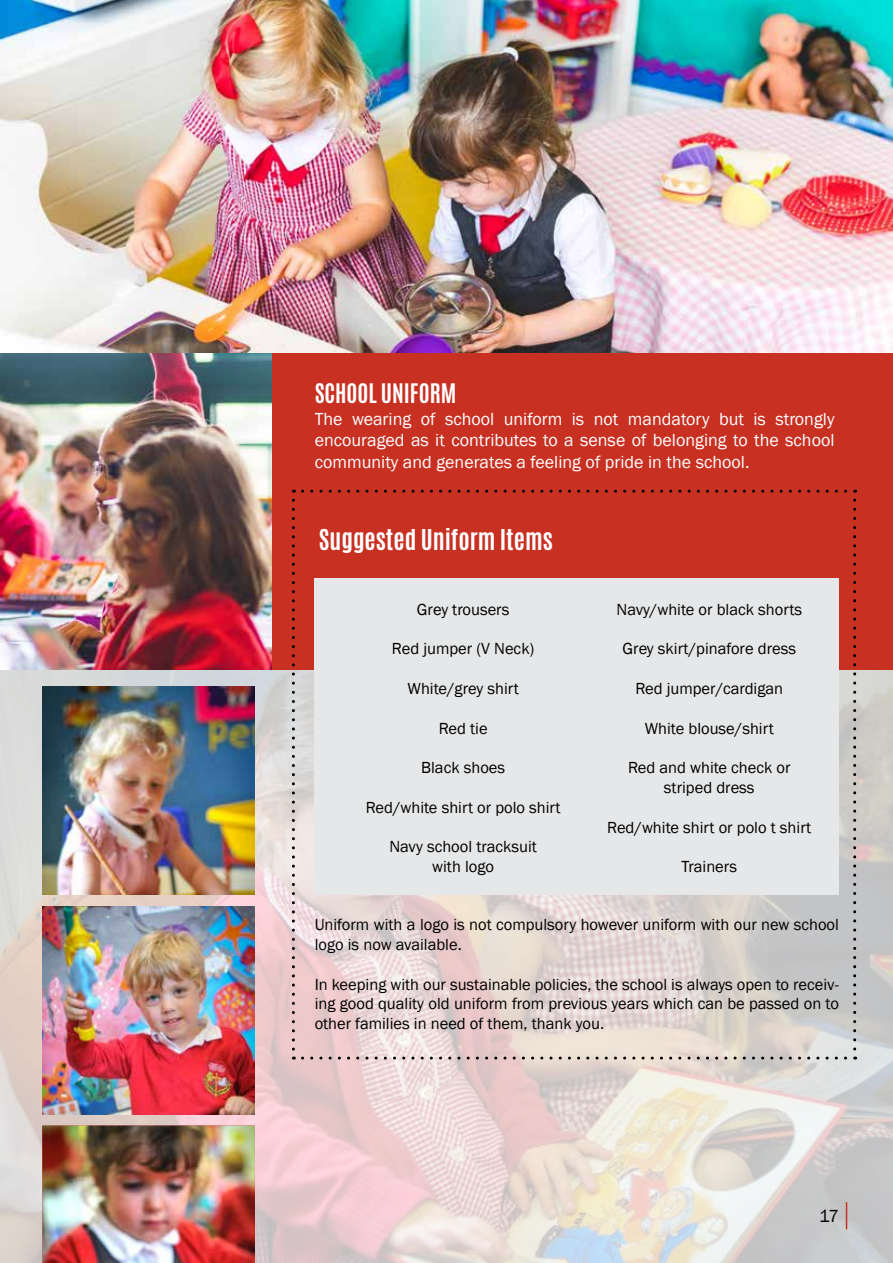
<style>
.page{position:relative;width:893px;height:1263px;background:#fff}
.page>*{position:absolute;margin:0;border:0;box-sizing:border-box;transform-origin:0 0}
.t1{font:700 24px "Antonio";color:#fff}
.t2{font:700 22.5px "Antonio";color:#fff}
.t3{font:18px/21.6px "Franklin Gothic";color:#fff;text-align:justify}
.t4{font:18px "Franklin Gothic";color:#000}
.t5{font:16.5px/19.8px "Franklin Gothic";color:#000;text-align:center}
</style>
<div class="page">
<svg style="left:0;top:670px;width:893px;height:593px;background:#e0d4d1"></svg>
<img style="left:0;top:353px;width:272px;height:317px">
<div style="left:272px;top:353px;width:621px;height:317px;background:#c83022"></div>
<img style="left:0;top:0;width:893px;height:353px">
<div style="left:315px;top:578px;width:524px;height:317px;background:#e6e7e8"></div>
<svg style="left:292px;top:500px;width:3px;height:559px"></svg>
<svg style="left:302px;top:1056px;width:554px;height:3px;background:#b4a8a4"></svg>
<svg style="left:853px;top:490px;width:3px;height:559px"></svg>
<svg style="left:293px;top:490px;width:553px;height:3px"></svg>
<img style="left:42px;top:687px;width:213px;height:208px">
<img style="left:42px;top:906px;width:213px;height:208px">
<img style="left:42px;top:1125px;width:213px;height:138px">
<svg style="left:846px;top:1202px;width:1px;height:27px"></svg>
<h2 class="t2" style="left:315px;top:376px;width:143px">SCHOOL UNIFORM</h2>
<p class="t3" style="left:315px;top:408px;width:521px">The wearing of school uniform is not mandatory but is strongly encouraged as it contributes to a sense of belonging to the school community and generates a feeling of pride in the school.</p>
<h1 class="t1" style="left:319px;top:521px;width:235px">Suggested Uniform Items</h1>
<p class="t5" style="left:417px;top:600px;width:94px">Grey trousers</p>
<p class="t5" style="left:392px;top:639px;width:144px">Red jumper (V Neck)</p>
<p class="t5" style="left:407px;top:679px;width:113px">White/grey shirt</p>
<p class="t5" style="left:439px;top:718px;width:50px">Red tie</p>
<p class="t5" style="left:421px;top:758px;width:85px">Black shoes</p>
<p class="t5" style="left:366px;top:798px;width:196px">Red/white shirt or polo shirt</p>
<p class="t5" style="left:389px;top:837px;width:149px">Navy school tracksuit with logo</p>
<p class="t5" style="left:616px;top:600px;width:187px">Navy/white or black shorts</p>
<p class="t5" style="left:622px;top:639px;width:175px">Grey skirt/pinafore dress</p>
<p class="t5" style="left:635px;top:679px;width:149px">Red jumper/cardigan</p>
<p class="t5" style="left:645px;top:718px;width:131px">White blouse/shirt</p>
<p class="t5" style="left:628px;top:758px;width:164px">Red and white check or striped dress</p>
<p class="t5" style="left:607px;top:817px;width:206px">Red/white shirt or polo t shirt</p>
<p class="t5" style="left:681px;top:857px;width:57px">Trainers</p>
<p class="t5" style="left:315px;top:915px;width:526px;text-align:left">Uniform with a logo is not compulsory however uniform with our new school logo is now available.</p>
<p class="t5" style="left:315px;top:974px;width:526px;text-align:justify">In keeping with our sustainable policies, the school is always open to receiv&shy;ing good quality old uniform from previous years which can be passed on to other families in need of them, thank you.</p>
<p class="t4" style="left:819px;top:1204px;width:21px">17</p>
</div>
